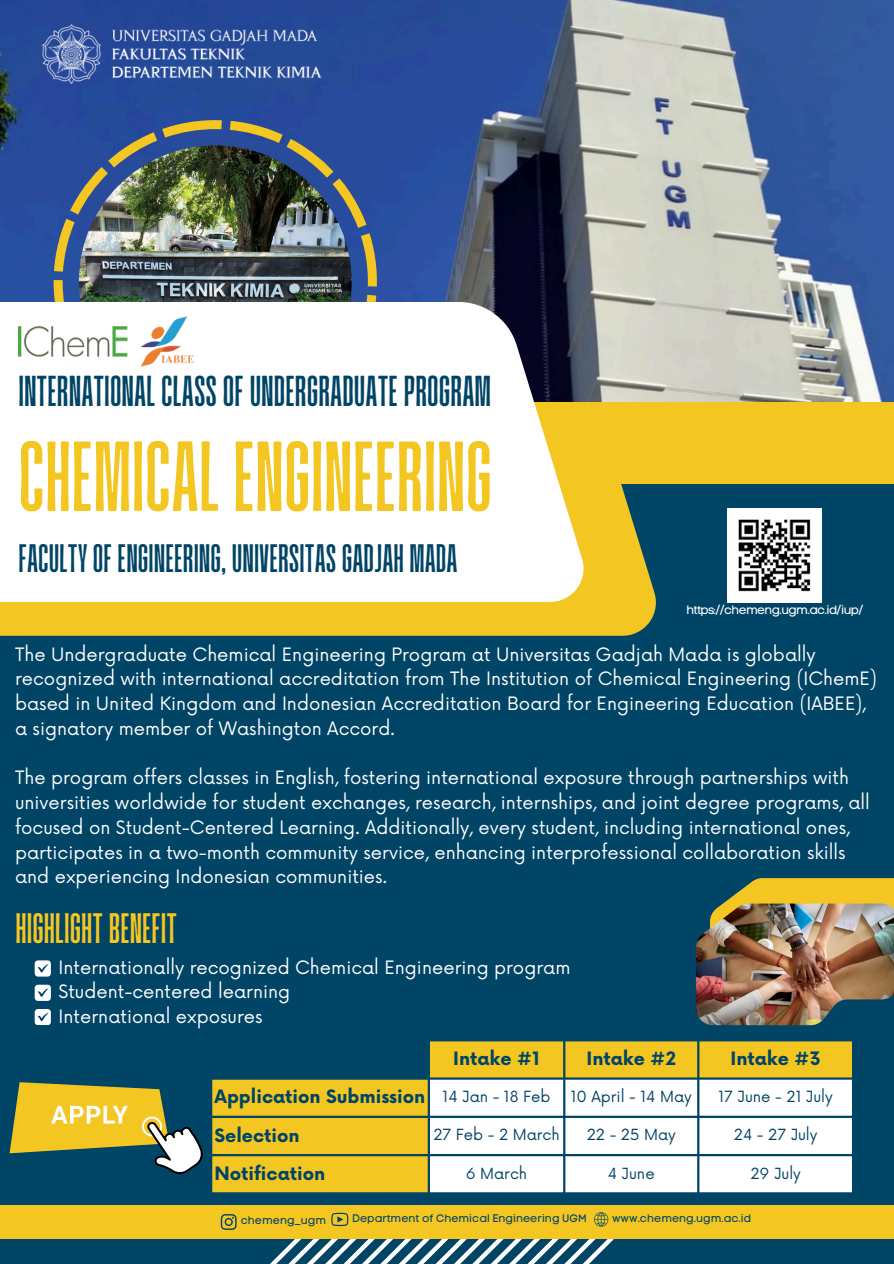
<style>
.page{position:relative;width:894px;height:1264px;background:#fff}
.page>*{position:absolute;margin:0;border:0;box-sizing:border-box;transform-origin:0 0}
.t1{font:105px "Paalalabas Display Condens BETA";color:#f4c622}
.t2{font:45.75px "Paalalabas Display Condens BETA";color:#046}
.t3{font:45px "Paalalabas Display Condens BETA";color:#f4c622}
.t4{font:42px "Paalalabas Display Condens BETA";color:#046}
.t5{font:18px/24.8px "Now";color:#fff}
.t6{font:700 18px "Now";color:#046}
.t7{font:15px "Now";color:#046}
.t8{font:12px "Code Pro Normal LC";letter-spacing:-.05em;color:#fff}
.t9{font:10.95px "Code Pro Normal LC";color:#046}
</style>
<div class="page">
<div style="left:0;top:0;width:893px;height:1263px;background:#046"></div>
<svg style="left:0;top:483px;width:656px;height:152px;background:#e2bc26"></svg>
<img style="left:0;top:0;width:893px;height:402px">
<div style="left:0;top:402px;width:893px;height:81px;background:#f4c622"></div>
<svg style="left:54px;top:120px;width:322px;height:182px;background:#4a6086"></svg>
<img style="left:79px;top:145px;width:272px;height:273px;border-radius:50%">
<div style="left:0;top:302px;width:583px;height:300px;background:#fff"></div>
<img style="left:42px;top:24px;width:279px;height:60px">
<div style="left:0;top:1205px;width:893px;height:33px;background:#f4c622"></div>
<svg style="left:221px;top:1214px;width:15px;height:15px"></svg>
<svg style="left:268px;top:1212px;width:356px;height:51px"></svg>
<img style="left:140px;top:316px;width:54px;height:51px">
<img style="left:18px;top:326px;width:113px;height:30px">
<svg style="left:212px;top:1041px;width:639px;height:151px;fill:#f4c622"></svg>
<svg style="left:430px;top:1079px;width:421px;height:113px;background:#f0f4f6"></svg>
<svg style="left:35px;top:960px;width:15px;height:16px"></svg>
<svg style="left:35px;top:984px;width:15px;height:16px"></svg>
<svg style="left:35px;top:1009px;width:15px;height:15px"></svg>
<svg style="left:724px;top:878px;width:169px;height:25px;background:#dbb828"></svg>
<img style="left:695px;top:903px;width:198px;height:122px">
<svg style="left:10px;top:1082px;width:193px;height:92px"></svg>
<img style="left:727px;top:509px;width:94px;height:93px">
<p class="t2" style="left:18px;top:371px;width:474px">INTERNATIONALCLASSOFUNDERGRADUATEPROGRAM</p>
<p class="t1" style="left:18px;top:431px;width:475px">CHEMICAL ENGINEERING</p>
<p class="t4" style="left:18px;top:540px;width:441px">FACULTYOF ENGINEERING,UNIVERSITASGADJAHMADA</p>
<p class="t8" style="left:686px;top:602px;width:179px">https://chemeng.ugm.ac.id/iup/</p>
<p class="t5" style="left:15px;top:642px;width:863px">The Undergraduate Chemical Engineering Program at Universitas Gadjah Mada is globally recognized with international accreditation from The Institution of Chemical Engineering (IChemE) based in United Kingdom and Indonesian Accreditation Board for Engineering Education (IABEE), a signatory member of Washington Accord.</p>
<p class="t5" style="left:15px;top:766px;width:856px">The program offers classes in English, fostering international exposure through partnerships with universities worldwide for student exchanges, research, internships, and joint degree programs, all focused on Student-Centered Learning. Additionally, every student, including international ones, participates in a two-month community service, enhancing interprofessional collaboration skills and experiencing Indonesian communities.</p>
<p class="t3" style="left:16px;top:908px;width:163px">HIGHLIGHT BENEFIT</p>
<p class="t5" style="left:59px;top:956px;width:513px">Internationally recognized Chemical Engineering program</p>
<p class="t5" style="left:59px;top:980px;width:233px">Student-centered learning</p>
<p class="t5" style="left:59px;top:1005px;width:205px">International exposures</p>
<h1 class="t6" style="left:453px;top:1048px;width:88px">Intake #1</h1>
<h2 class="t6" style="left:586px;top:1048px;width:91px">Intake #2</h2>
<p class="t6" style="left:730px;top:1048px;width:92px">Intake #3</p>
<p class="t6" style="left:214px;top:1087px;width:212px">Application Submission</p>
<h3 class="t7" style="left:442px;top:1088px;width:109px">14 Jan - 18 Feb</h3>
<h3 class="t7" style="left:570px;top:1088px;width:123px">10 April - 14 May</h3>
<p class="t7" style="left:718px;top:1088px;width:116px">17 June - 21 July</p>
<h2 class="t6" style="left:214px;top:1125px;width:87px">Selection</h2>
<h3 class="t7" style="left:433px;top:1126px;width:128px">27 Feb - 2 March</h3>
<p class="t7" style="left:586px;top:1126px;width:91px">22 - 25 May</p>
<h3 class="t7" style="left:733px;top:1126px;width:85px">24 - 27 July</h3>
<p class="t6" style="left:214px;top:1163px;width:112px">Notification</p>
<h3 class="t7" style="left:465px;top:1164px;width:63px">6 March</h3>
<p class="t7" style="left:607px;top:1164px;width:48px">4 June</p>
<p class="t7" style="left:750px;top:1164px;width:52px">29 July</p>
<p class="t9" style="left:241px;top:1213px;width:87px">chemeng_ugm</p>
<p class="t9" style="left:352px;top:1211px;width:236px">Department of Chemical Engineering UGM</p>
<h2 class="t9" style="left:612px;top:1211px;width:140px">www.chemeng.ugm.ac.id</h2>
</div>
